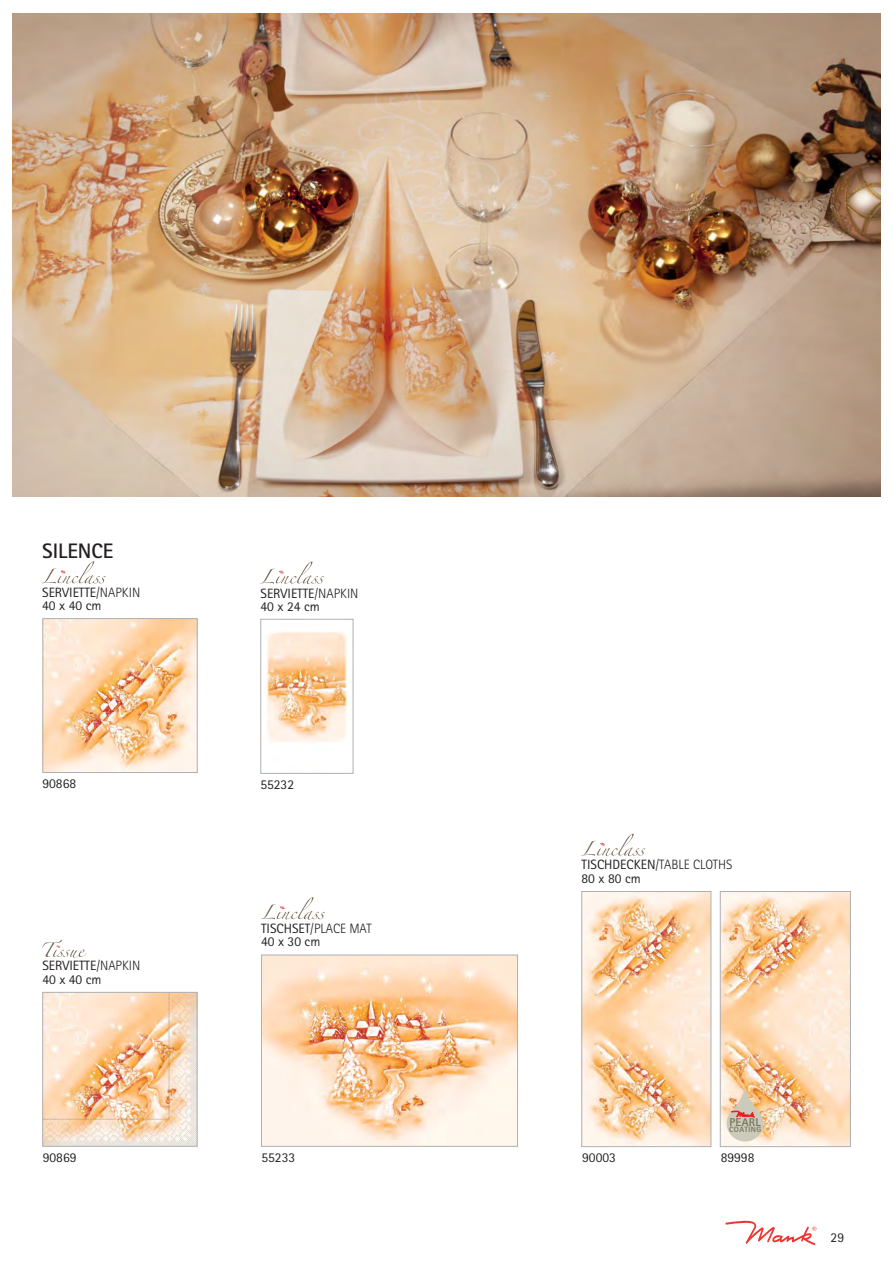
<style>
.page{position:relative;width:893px;height:1263px;background:#fff}
.page>*{position:absolute;margin:0;border:0;box-sizing:border-box;transform-origin:0 0}
.t1{font:700 21px "Agfa Rotis Sans Serif";color:#231f20}
.t2{font:13.5px/13.5px "Agfa Rotis Sans Serif";color:#231f20}
.t3{font:800 11.25px "Agfa Rotis Sans Serif";letter-spacing:.03em;color:#78765c}
.t4{font:800 7.8px "Agfa Rotis Sans Serif";letter-spacing:.05em;color:#78765c}
.s1{font-weight:300}
</style>
<div class="page">
<img style="left:13px;top:14px;width:867px;height:482px">
<img style="left:583px;top:893px;width:126px;height:252px">
<div style="left:581px;top:891px;width:130px;height:256px;border:1px solid #adb0b4"></div>
<img style="left:722px;top:893px;width:126px;height:252px">
<div style="left:720px;top:891px;width:130px;height:256px;border:1px solid #adb0b4"></div>
<img style="left:45px;top:620px;width:150px;height:151px">
<div style="left:43px;top:618px;width:154px;height:155px;border:1px solid #adb0b4"></div>
<img style="left:44px;top:994px;width:151px;height:151px">
<div style="left:42px;top:992px;width:155px;height:155px;border:1px solid #adb0b4"></div>
<img style="left:266px;top:632px;width:81px;height:111px">
<div style="left:260px;top:619px;width:93px;height:155px;border:1px solid #adb0b4"></div>
<img style="left:263px;top:957px;width:252px;height:188px">
<div style="left:261px;top:955px;width:256px;height:192px;border:1px solid #adb0b4"></div>
<svg style="left:726px;top:1086px;width:37px;height:56px;background:#dfc7ac"></svg>
<svg style="left:42px;top:561px;width:63px;height:23px"></svg>
<svg style="left:260px;top:562px;width:64px;height:22px"></svg>
<svg style="left:261px;top:897px;width:64px;height:23px"></svg>
<svg style="left:42px;top:939px;width:45px;height:19px"></svg>
<svg style="left:581px;top:834px;width:64px;height:22px"></svg>
<svg style="left:725px;top:1221px;width:91px;height:24px"></svg>
<h1 class="t1" style="left:42px;top:543px;width:73px">SILENCE</h1>
<p class="t2" style="left:42px;top:587px;width:99px">SERVIETTE<span class="s1">/NAPKIN<br></span>40 x 40 cm</p>
<p class="t2" style="left:260px;top:588px;width:99px">SERVIETTE<span class="s1">/NAPKIN<br></span>40 x 24 cm</p>
<p class="t2" style="left:42px;top:778px;width:35px">90868</p>
<p class="t2" style="left:260px;top:779px;width:35px">55232</p>
<p class="t2" style="left:42px;top:960px;width:99px">SERVIETTE<span class="s1">/NAPKIN<br></span>40 x 40 cm</p>
<p class="t2" style="left:261px;top:923px;width:112px">TISCHSET<span class="s1">/PLACE MAT<br></span>40 x 30 cm</p>
<p class="t2" style="left:581px;top:859px;width:152px">TISCHDECKEN<span class="s1">/TABLE CLOTHS<br></span>80 x 80 cm</p>
<p class="t3" style="left:729px;top:1118px;width:33px">PEARL</p>
<p class="t4" style="left:729px;top:1127px;width:33px">COATING</p>
<p class="t2" style="left:43px;top:1152px;width:35px">90869</p>
<p class="t2" style="left:582px;top:1152px;width:35px">90003</p>
<p class="t2" style="left:720px;top:1152px;width:35px">89998</p>
<p class="t2" style="left:261px;top:1152px;width:35px">55233</p>
<p class="t2" style="left:830px;top:1232px;width:15px">29</p>
</div>
